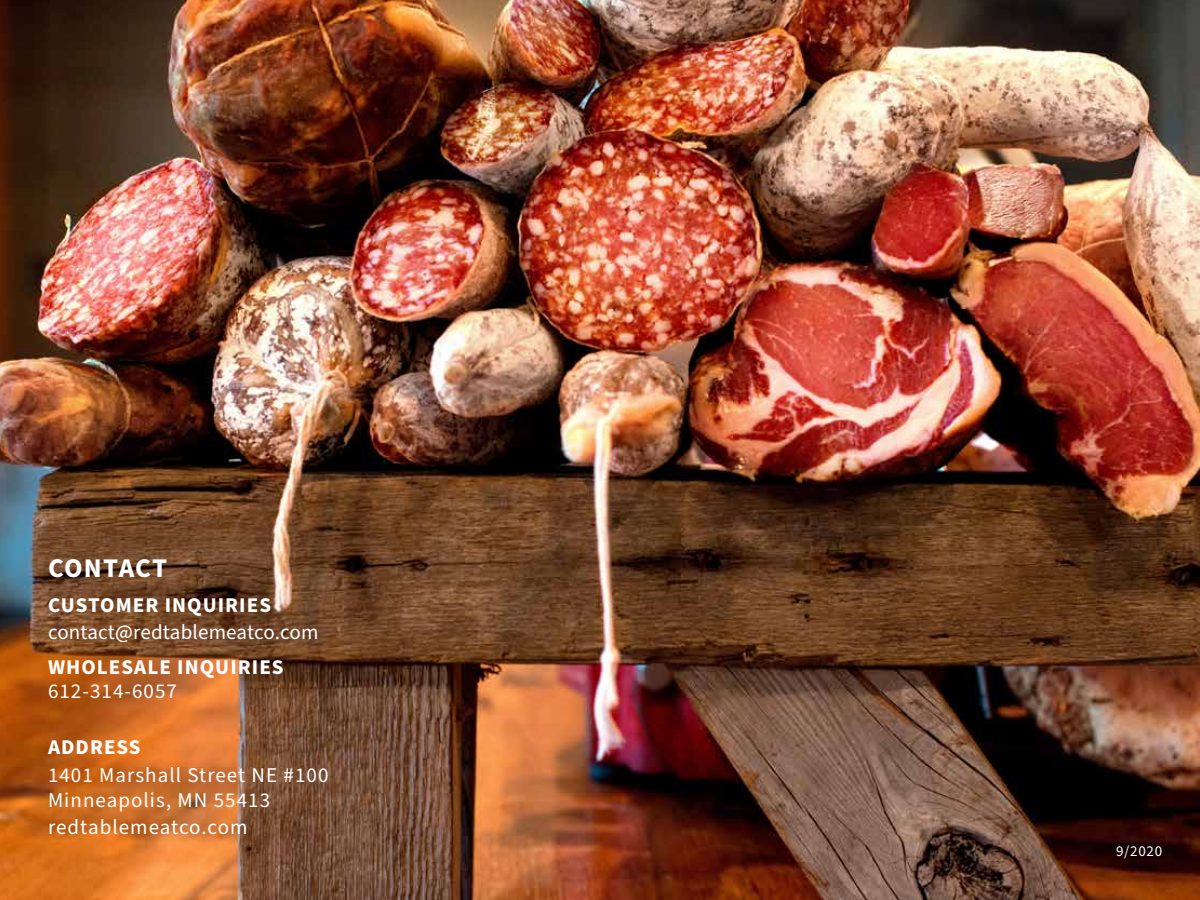
<style>
.page{position:relative;width:1200px;height:900px;background:#fff}
.page>*{position:absolute;margin:0;border:0;box-sizing:border-box;transform-origin:0 0}
.t1{font:700 27px "Source Sans Pro";letter-spacing:.04em;color:#fff}
.t2{font:21px/25.2px "Source Sans Pro";letter-spacing:.05em;color:#fff}
.t3{font:700 21px "Source Sans Pro";letter-spacing:.05em;color:#fff}
.t4{font:21px "Source Sans Pro";letter-spacing:.01em;color:#fff}
.t5{font:15px "Source Sans Pro";color:#fff}
</style>
<div class="page">
<img style="left:0;top:0;width:1200px;height:900px">
<p class="t1" style="left:48px;top:550px;width:121px">CONTACT</p>
<p class="t3" style="left:48px;top:591px;width:225px">CUSTOMER INQUIRIES</p>
<p class="t4" style="left:48px;top:618px;width:272px">contact@redtablemeatco.com</p>
<p class="t3" style="left:48px;top:652px;width:237px">WHOLESALE INQUIRIES</p>
<p class="t2" style="left:48px;top:679px;width:130px">612-314-6057</p>
<p class="t3" style="left:48px;top:732px;width:94px">ADDRESS</p>
<p class="t2" style="left:48px;top:763px;width:282px">1401 Marshall Street NE #100<br>Minneapolis, MN 55413</p>
<p class="t2" style="left:48px;top:815px;width:201px">redtablemeatco.com</p>
<p class="t5" style="left:1116px;top:841px;width:48px">9/2020</p>
</div>
